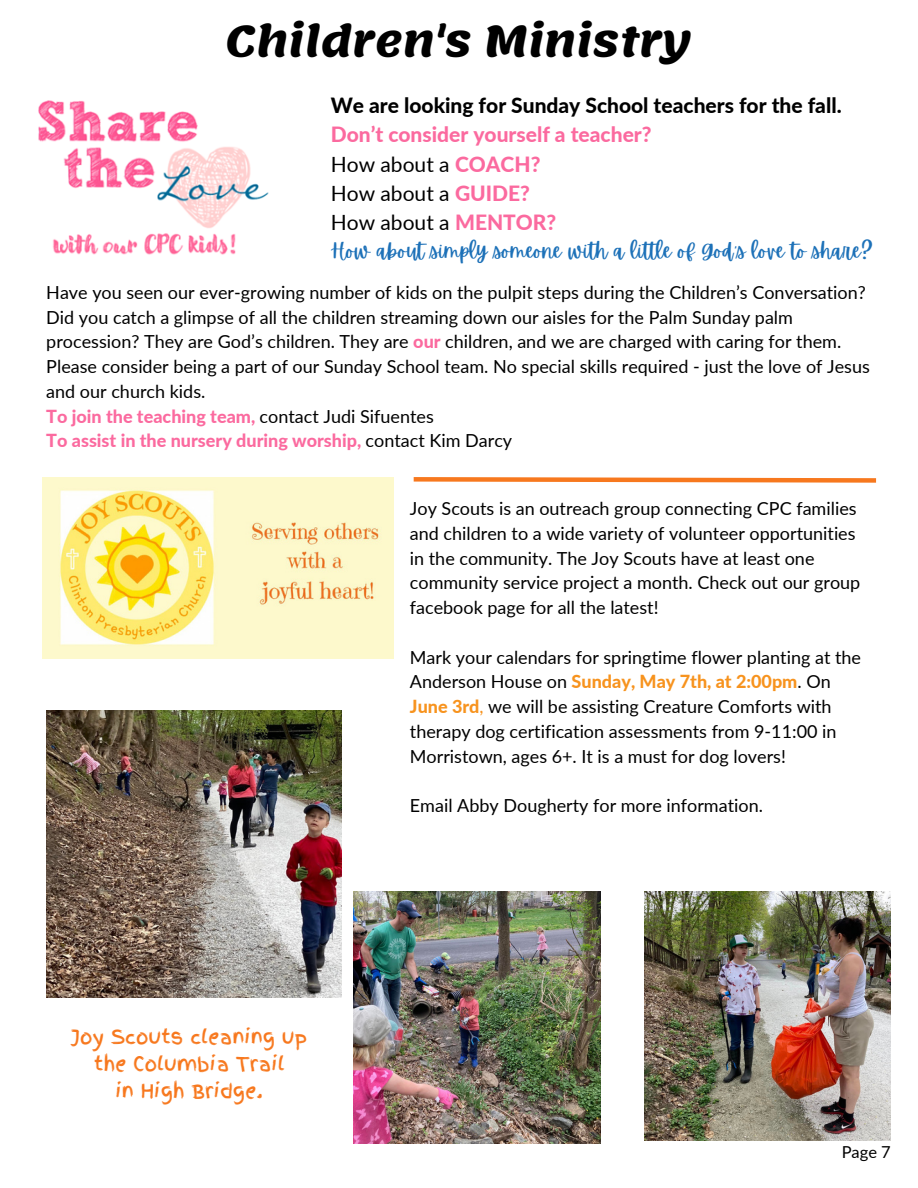
<style>
.page{position:relative;width:918px;height:1188px;background:#fff}
.page>*{position:absolute;margin:0;border:0;box-sizing:border-box;transform-origin:0 0}
.t1{font:700 42px "Lemonada";color:#000}
.t2{font:800 21px/29.2px "Lato";color:#fb6a9f}
.t3{font:21px "Apricots";color:#1d71b8}
.t4{font:800 21px "Lato";color:#000}
.t5{font:19.5px/27px "Finger Paint";color:#f7781e;text-align:center}
.t6{font:18px/24.8px "Lato";color:#000}
.t7{font:16.5px "Lato";color:#000}
.s1{font-weight:400;color:#000}
.s2{font-weight:800;color:#fb6a9f}
.s3{font-weight:800;color:#f7931e}
.s4{color:#f7931e}
</style>
<div class="page">
<img style="left:38px;top:100px;width:231px;height:155px">
<img style="left:43px;top:477px;width:351px;height:181px">
<img style="left:46px;top:710px;width:295px;height:287px">
<img style="left:353px;top:891px;width:248px;height:252px">
<img style="left:645px;top:891px;width:245px;height:249px">
<svg style="left:413px;top:477px;width:464px;height:6px;background:#f89956"></svg>
<h1 class="t1" style="left:226px;top:17px;width:467px">Children's Ministry</h1>
<p class="t4" style="left:331px;top:92px;width:512px">We are looking for Sunday School teachers for the fall.</p>
<p class="t2" style="left:331px;top:120px;width:322px">Don’t consider yourself a teacher?<br><span class="s1">How about a</span> COACH?<br><span class="s1">How about a</span> GUIDE?<br><span class="s1">How about a</span> MENTOR?</p>
<p class="t3" style="left:331px;top:239px;width:544px">How about simply someone with a little of God’s love to share?</p>
<p class="t6" style="left:46px;top:280px;width:825px">Have you seen our ever-growing number of kids on the pulpit steps during the Children’s Conversation?<br>Did you catch a glimpse of all the children streaming down our aisles for the Palm Sunday palm procession? They are God’s children. They are <span class="s2">our</span> children, and we are charged with caring for them.<br>Please consider being a part of our Sunday School team. No special skills required - just the love of Jesus and our church kids.<br><span class="s2">To join the teaching team,</span> contact Judi Sifuentes<br><span class="s2">To assist in the nursery during worship,</span> contact Kim Darcy</p>
<p class="t5" style="left:71px;top:1024px;width:238px">Joy Scouts cleaning up the Columbia Trail<br>in High Bridge.</p>
<p class="t6" style="left:410px;top:496px;width:452px">Joy Scouts is an outreach group connecting CPC families and children to a wide variety of volunteer opportunities in the community. The Joy Scouts have at least one community service project a month. Check out our group facebook page for all the latest!</p>
<p class="t6" style="left:410px;top:644px;width:453px">Mark your calendars for springtime flower planting at the Anderson House on <span class="s3">Sunday, May 7th, at 2:00pm</span>. On <span class="s3">June 3rd</span><span class="s4">,</span> we will be assisting Creature Comforts with therapy dog certification assessments from 9-11:00 in Morristown, ages 6+. It is a must for dog lovers!</p>
<p class="t6" style="left:410px;top:793px;width:355px">Email Abby Dougherty for more information.</p>
<p class="t7" style="left:842px;top:1141px;width:51px">Page 7</p>
</div>
